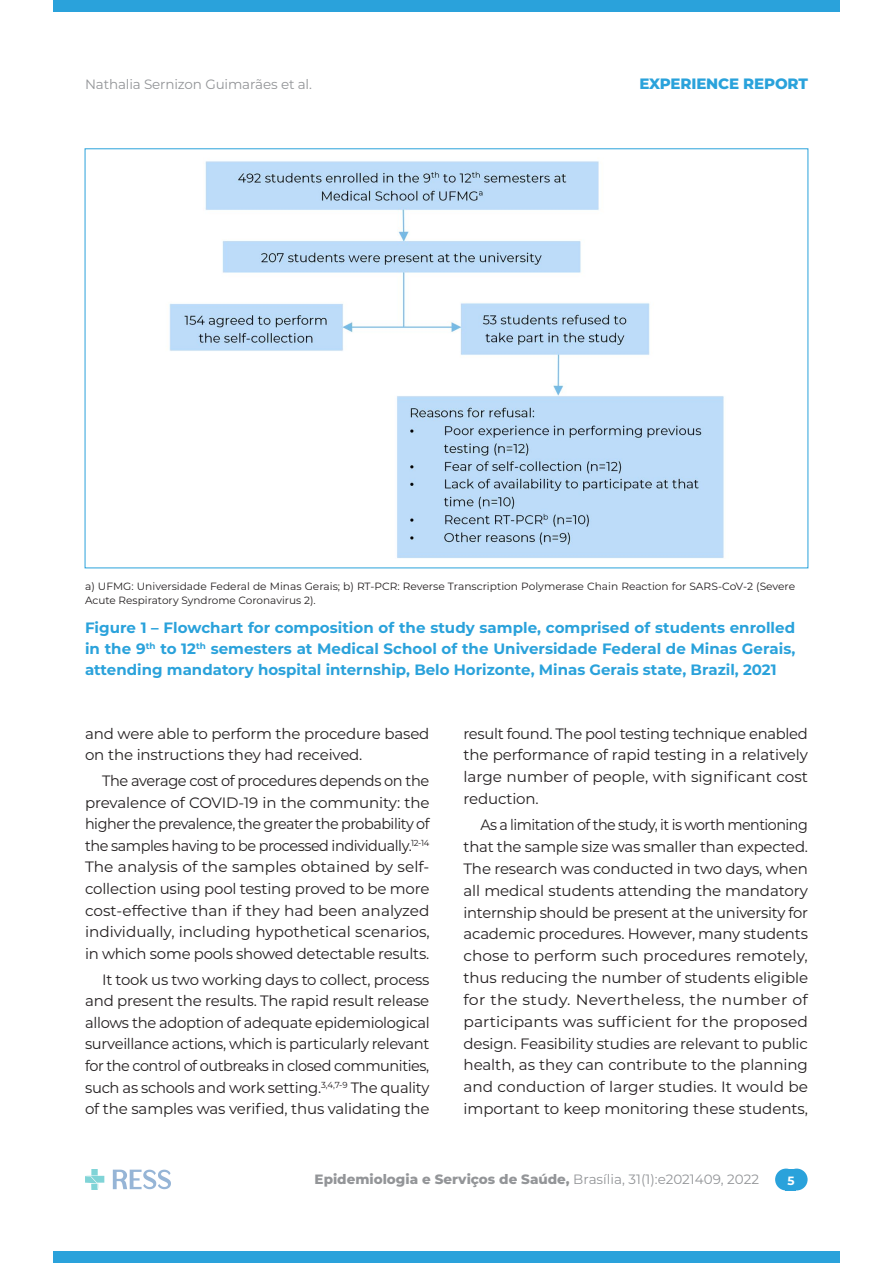
<style>
.page{position:relative;width:893px;height:1263px;background:#fff}
.page>*{position:absolute;margin:0;border:0;box-sizing:border-box;transform-origin:0 0}
.texto_nor{font:15px/21.6px "Montserrat";letter-spacing:-.01em;color:#231f20;text-align:justify}
.texto_nor-2{font:15px/21.9px "Montserrat";letter-spacing:-.01em;color:#231f20;text-align:justify;scale:.95 1}
.titulo_fig{font:700 15px/21px "Montserrat";color:#2aa2db;text-align:justify}
.t1{font:800 15px "Montserrat";letter-spacing:-.01em;color:#2aa2db}
.t2{font:800 13.5px "Montserrat";color:#939598}
.t3{font:13.5px "Montserrat";letter-spacing:-.01em;color:#939598}
.t4{font:700 12px "Montserrat";color:#fff}
.legenda_esq2{font:10.5px/13.5px "Montserrat";color:#231f20}
.s1{font-weight:400}
</style>
<div class="page">
<div style="left:53px;top:1251px;width:787px;height:12px;background:#2aa2db"></div>
<div style="left:53px;top:0;width:787px;height:11px;background:#2aa2db"></div>
<img style="left:85px;top:1170px;width:85px;height:19px">
<div style="left:775px;top:1168px;width:22px;height:22px;background:#2aa2db;border-radius:50%"></div>
<div style="left:786px;top:1168px;width:22px;height:22px;background:#2aa2db;border-radius:50%"></div>
<div style="left:786px;top:1168px;width:10px;height:22px;background:#2aa2db"></div>
<img style="left:169px;top:161px;width:555px;height:397px">
<p class="t3" style="left:85px;top:75px;width:228px">Nathalia Sernizon Guimarães et al.</p>
<p class="t1" style="left:639px;top:73px;width:170px">EXPERIENCE REPORT</p>
<p class="legenda_esq2" style="left:85px;top:579px;width:712px">a) UFMG: Universidade Federal de Minas Gerais; b) RT-PCR: Reverse Transcription Polymerase Chain Reaction for SARS-CoV-2 (Severe<br>Acute Respiratory Syndrome Coronavirus 2).</p>
<p class="titulo_fig" style="left:85px;top:616px;width:712px">Figure 1 – Flowchart for composition of the study sample, comprised of students enrolled in the 9<sup>th</sup> to 12<sup>th</sup> semesters at Medical School of the Universidade Federal de Minas Gerais, attending mandatory hospital internship, Belo Horizonte, Minas Gerais state, Brazil, 2021</p>
<p class="texto_nor" style="left:85px;top:722px;width:346px">and were able to perform the procedure based on the instructions they had received.</p>
<p class="texto_nor" style="left:85px;top:769px;width:346px;text-indent:17px">The average cost of procedures depends on the prevalence of COVID-19 in the community: the higher the prevalence, the greater the probability of the samples having to be processed individually.<sup>12-14<br></sup>The analysis of the samples obtained by self&shy;collection using pool testing proved to be more cost-effective than if they had been analyzed individually, including hypothetical scenarios, in which some pools showed detectable results.</p>
<p class="texto_nor" style="left:85px;top:968px;width:346px;text-indent:17px">It took us two working days to collect, process and present the results. The rapid result release allows the adoption of adequate epidemiological surveillance actions, which is particularly relevant for the control of outbreaks in closed communities, such as schools and work setting.<sup>3,4,7-9</sup> The quality of the samples was verified, thus validating the</p>
<p class="texto_nor" style="left:463px;top:722px;width:346px">result found. The pool testing technique enabled the performance of rapid testing in a relatively large number of people, with significant cost reduction.</p>
<p class="texto_nor-2" style="left:463px;top:813px;width:364px;text-indent:17px">As a limitation of the study, it is worth mentioning that the sample size was smaller than expected.<br>The research was conducted in two days, when all medical students attending the mandatory internship should be present at the university for academic procedures. However, many students chose to perform such procedures remotely, thus reducing the number of students eligible for the study. Nevertheless, the number of participants was sufficient for the proposed design. Feasibility studies are relevant to public health, as they can contribute to the planning and conduction of larger studies. It would be important to keep monitoring these students,</p>
<p class="t2" style="left:315px;top:1170px;width:446px">Epidemiologia e Serviços de Saúde, <span class="s1">Brasília, 31(1):e2021409, 2022</span></p>
<p class="t4" style="left:787px;top:1172px;width:9px">5</p>
</div>
